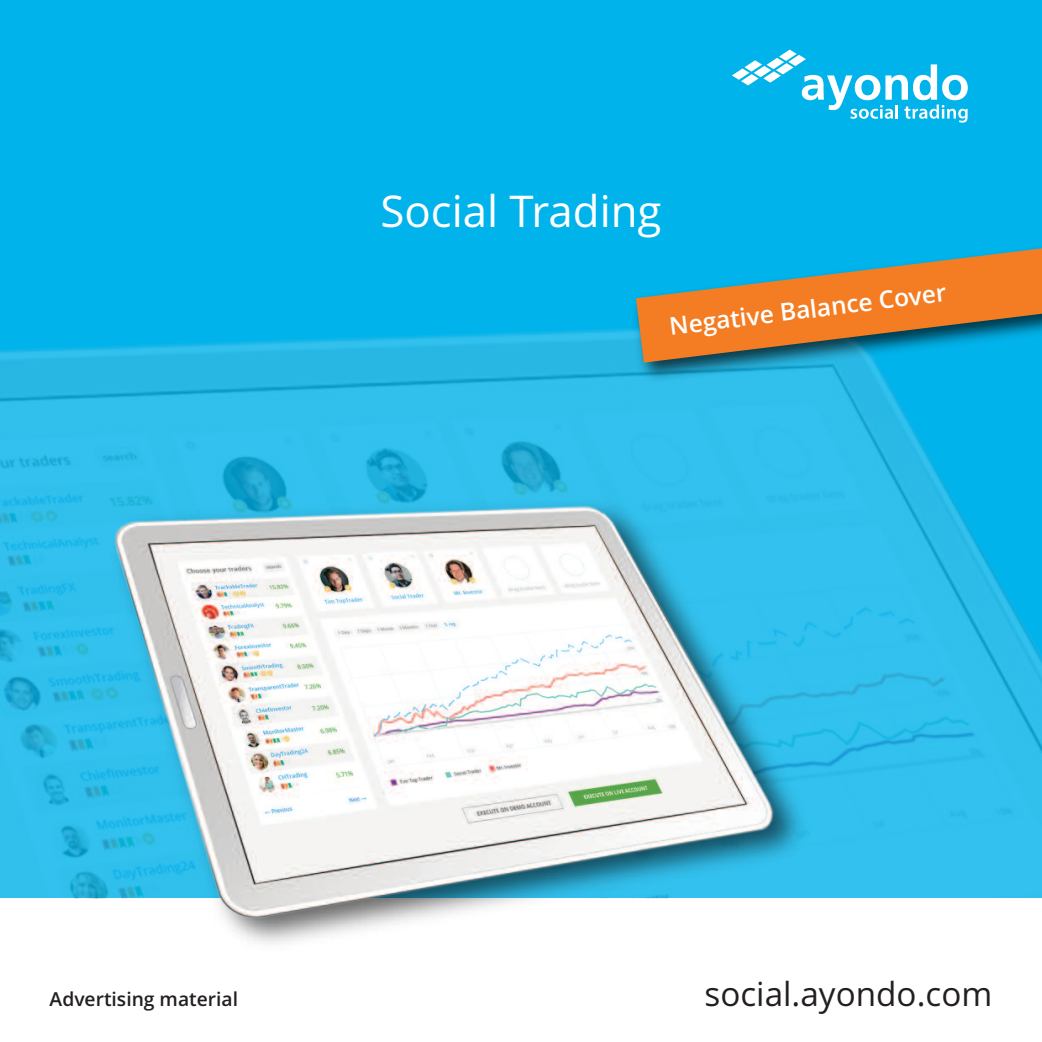
<style>
.page{position:relative;width:1042px;height:1042px;background:#fff}
.page>*{position:absolute;margin:0;border:0;box-sizing:border-box;transform-origin:0 0}
.t1{font:43.75px "Open Sans";color:#fff}
.t2{font:33.25px "Open Sans";color:#231f20}
.t3{font:600 24.5px "Open Sans";color:#fff}
.t4{font:600 19.25px "Open Sans";color:#231f20}
</style>
<div class="page">
<div style="left:0;top:0;width:1042px;height:898px;background:#00b3eb"></div>
<img style="left:0;top:329px;width:1042px;height:569px">
<svg style="left:732px;top:50px;width:236px;height:73px"></svg>
<img style="left:102px;top:483px;width:721px;height:461px">
<img style="left:112px;top:495px;width:671px;height:436px">
<img style="left:624px;top:309px;width:418px;height:80px">
<svg style="left:636px;top:248px;width:406px;height:115px;fill:#f47d23"></svg>
<h1 class="t1" style="left:380px;top:186px;width:283px">Social Trading</h1>
<p class="t3" style="left:668px;top:312px;width:280px;rotate:-7deg">Negative Balance Cover</p>
<p class="t4" style="left:50px;top:987px;width:190px">Advertising material</p>
<h2 class="t2" style="left:704px;top:975px;width:289px">social.ayondo.com</h2>
</div>
